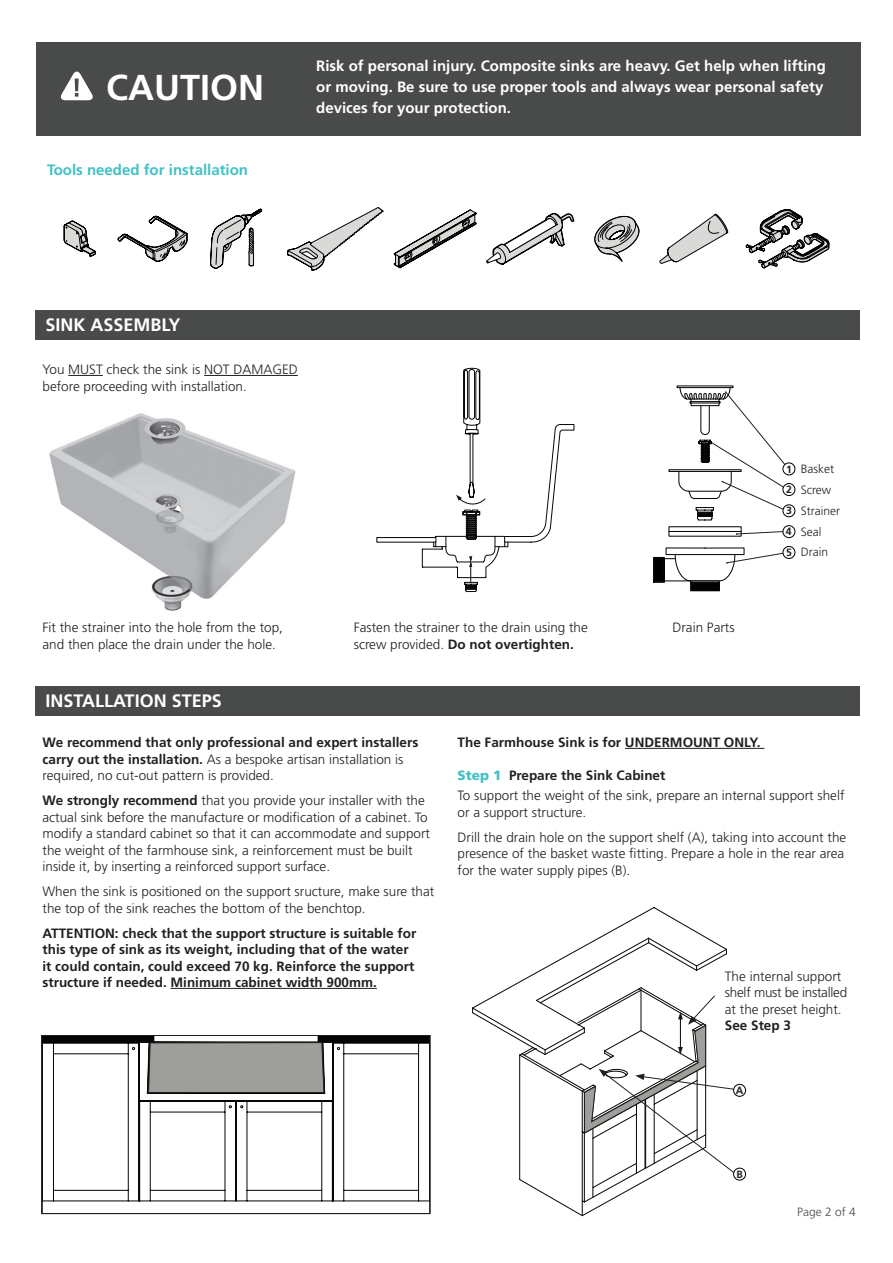
<style>
.page{position:relative;width:893px;height:1263px;background:#fff}
.page>*{position:absolute;margin:0;border:0;box-sizing:border-box;transform-origin:0 0}
.t1{font:700 36px "Frutiger LT Std";color:#fff}
.t2{font:700 18px "Frutiger LT Std";color:#fff}
.t3{font:700 15px/21px "Frutiger LT Std";color:#fff}
.t4{font:700 15px "Frutiger LT Std";color:#41c1c6}
.t5{font:300 13.5px/16.5px "Frutiger LT Std";color:#231f20}
.t6{font:700 13.5px/16.5px "Frutiger LT Std";color:#231f20}
.t7{font:300 12px/20.7px "Frutiger LT Std";color:#231f20}
.t8{font:300 12px "Frutiger LT Std";color:#494a4a}
.t9{font:700 10.5px/20.9px "Frutiger LT Std";color:#231f20;text-align:justify}
.s1{font-weight:700}
.s2{font-weight:300}
.s3{font-weight:900;color:#41c1c6}
</style>
<div class="page">
<img style="left:49px;top:413px;width:247px;height:198px">
<div style="left:36px;top:43px;width:824px;height:93px;background:#494a4a"></div>
<svg style="left:44px;top:1156px;width:384px;height:46px"></svg>
<svg style="left:42px;top:987px;width:388px;height:169px"></svg>
<hr style="left:171px;top:988px;width:206px;height:1px;background:#231f20">
<hr style="left:625px;top:748px;width:139px;height:1px;background:#231f20">
<svg style="left:61px;top:71px;width:32px;height:30px"></svg>
<svg style="left:63px;top:220px;width:33px;height:37px"></svg>
<svg style="left:393px;top:209px;width:84px;height:60px"></svg>
<svg style="left:117px;top:215px;width:71px;height:47px"></svg>
<svg style="left:287px;top:207px;width:97px;height:64px"></svg>
<svg style="left:594px;top:215px;width:46px;height:47px"></svg>
<svg style="left:746px;top:209px;width:84px;height:60px"></svg>
<svg style="left:486px;top:212px;width:88px;height:53px"></svg>
<svg style="left:659px;top:214px;width:69px;height:50px"></svg>
<svg style="left:210px;top:208px;width:53px;height:61px"></svg>
<svg style="left:472px;top:907px;width:262px;height:309px"></svg>
<div style="left:733px;top:1168px;width:13px;height:12px;border:1px solid #000;border-radius:50%"></div>
<div style="left:733px;top:1084px;width:13px;height:12px;border:1px solid #000;border-radius:50%"></div>
<div style="left:377px;top:537px;width:59px;height:5px;border:1px solid #050604"></div>
<svg style="left:422px;top:368px;width:152px;height:224px"></svg>
<div style="left:691px;top:583px;width:28px;height:8px;background:#000"></div>
<hr style="left:669px;top:531px;width:72px;height:1px;background:#000">
<svg style="left:736px;top:531px;width:47px;height:4px"></svg>
<svg style="left:653px;top:548px;width:130px;height:34px"></svg>
<div style="left:690px;top:581px;width:29px;height:2px;border:1px solid #000"></div>
<svg style="left:669px;top:385px;width:116px;height:135px"></svg>
<div style="left:702px;top:443px;width:6px;height:20px;border:1px solid #000"></div>
<div style="left:783px;top:463px;width:12px;height:12px;border:1px solid #000;border-radius:50%"></div>
<div style="left:783px;top:483px;width:12px;height:13px;border:1px solid #000;border-radius:50%"></div>
<div style="left:783px;top:505px;width:12px;height:12px;border:1px solid #000;border-radius:50%"></div>
<div style="left:783px;top:525px;width:12px;height:13px;border:1px solid #000;border-radius:50%"></div>
<div style="left:783px;top:546px;width:12px;height:13px;border:1px solid #000;border-radius:50%"></div>
<div style="left:35px;top:686px;width:825px;height:30px;background:#494a4a"></div>
<div style="left:35px;top:310px;width:825px;height:29px;background:#494a4a"></div>
<hr style="left:68px;top:375px;width:35px;height:1px;background:#231f20">
<hr style="left:204px;top:375px;width:94px;height:1px;background:#231f20">
<h1 class="t1" style="left:106px;top:67px;width:160px">CAUTION</h1>
<p class="t4" style="left:47px;top:161px;width:202px">Tools needed for installation</p>
<p class="t3" style="left:316px;top:56px;width:511px">Risk of personal injury. Composite sinks are heavy. Get help when lifting or moving. Be sure to use proper tools and always wear personal safety devices for your protection.</p>
<h2 class="t2" style="left:46px;top:314px;width:137px">SINK ASSEMBLY</h2>
<p class="t5" style="left:43px;top:361px;width:257px">You MUST check the sink is NOT DAMAGED before proceeding with installation.</p>
<p class="t5" style="left:43px;top:619px;width:242px">Fit the strainer into the hole from the top, and then place the drain under the hole.</p>
<h2 class="t2" style="left:46px;top:690px;width:178px">INSTALLATION STEPS</h2>
<p class="t5" style="left:354px;top:619px;width:236px">Fasten the strainer to the drain using the screw provided. <span class="s1">Do not overtighten.</span></p>
<p class="t5" style="left:672px;top:619px;width:64px">Drain Parts</p>
<p class="t9" style="left:786px;top:458px;width:8px">1<br>2<br>3<br>4<br>5</p>
<p class="t7" style="left:801px;top:459px;width:41px">Basket<br>Screw<br>Strainer<br>Seal<br>Drain</p>
<p class="t6" style="left:43px;top:734px;width:377px">We recommend that only professional and expert installers carry out the installation. <span class="s2">As a bespoke artisan installation is required, no cut-out pattern is provided.</span></p>
<p class="t5" style="left:43px;top:792px;width:389px"><span class="s1">We strongly recommend</span> that you provide your installer with the actual sink before the manufacture or modification of a cabinet. To modify a standard cabinet so that it can accommodate and support the weight of the farmhouse sink, a reinforcement must be built inside it, by inserting a reinforced support surface.</p>
<p class="t5" style="left:43px;top:883px;width:393px">When the sink is positioned on the support sructure, make sure that the top of the sink reaches the bottom of the benchtop.</p>
<p class="t6" style="left:43px;top:925px;width:375px">ATTENTION: check that the support structure is suitable for this type of sink as its weight, including that of the water it could contain, could exceed 70 kg. Reinforce the support structure if needed. Minimum cabinet width 900mm.</p>
<p class="t6" style="left:458px;top:734px;width:305px">The Farmhouse Sink is for UNDERMOUNT ONLY.</p>
<p class="t5" style="left:458px;top:765px;width:388px;line-height:20.7px"><span class="s3">Step 1</span> <span class="s1">Prepare the Sink Cabinet<br></span>To support the weight of the sink, prepare an internal support shelf</p>
<p class="t5" style="left:458px;top:800px;width:390px;line-height:25px">or a support structure.<br>Drill the drain hole on the support shelf (A), taking into account the</p>
<p class="t5" style="left:458px;top:845px;width:388px">presence of the basket waste fitting. Prepare a hole in the rear area for the water supply pipes (B).</p>
<p class="t5" style="left:725px;top:968px;width:124px">The internal support shelf must be installed at the preset height.</p>
<p class="t6" style="left:725px;top:1017px;width:68px">See Step 3</p>
<p class="t9" style="left:736px;top:1080px;width:9px">A</p>
<p class="t9" style="left:736px;top:1164px;width:8px">B</p>
<p class="t8" style="left:797px;top:1205px;width:60px">Page 2 of 4</p>
</div>
